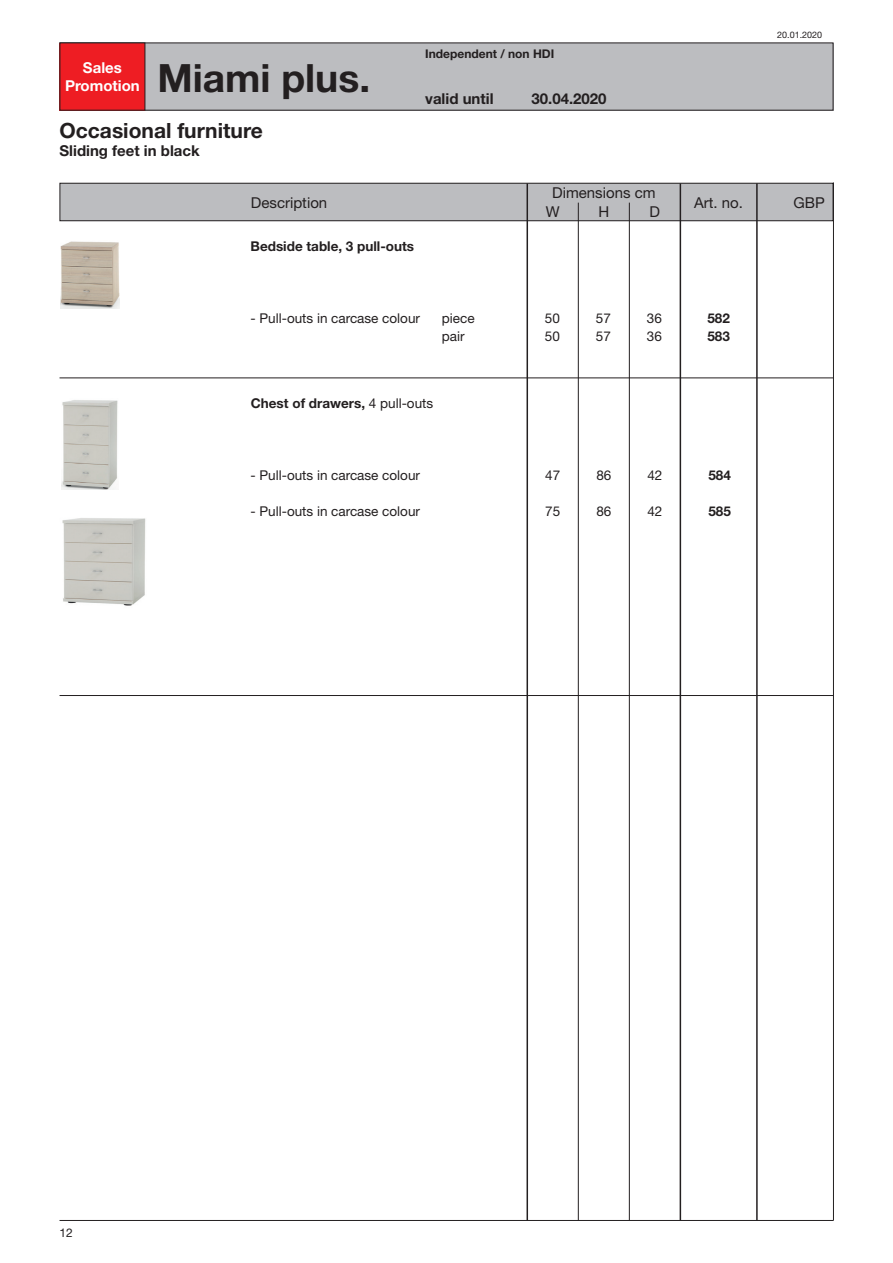
<style>
.page{position:relative;width:893px;height:1263px;background:#fff}
.page>*{position:absolute;margin:0;border:0;box-sizing:border-box;transform-origin:0 0}
.t1{font:700 39px "Helvetica Neue LT";color:#231f20}
.t2{font:700 21px "Helvetica Neue LT";color:#231f20}
.t3{font:700 15px "Helvetica Neue LT";color:#231f20}
.t4{font:15px/19.2px "Helvetica Neue LT";color:#231f20}
.t5{font:700 15px/18px "Helvetica Neue LT";color:#fff;text-align:center}
.t6{font:13.5px/18px "Helvetica Neue LT";color:#231f20}
.t7{font:700 13.5px/18px "Helvetica Neue LT";color:#231f20}
.t8{font:700 12px "Helvetica Neue LT";color:#231f20}
.t9{font:12px "Helvetica Neue LT";color:#231f20}
.t10{font:9px "Helvetica Neue LT";color:#231f20}
.s1{font-weight:400}
</style>
<div class="page">
<div style="left:60px;top:43px;width:773px;height:67px;background:#bcbdc0"></div>
<div style="left:60px;top:43px;width:773px;height:68px;border:1px solid #231f20"></div>
<div style="left:60px;top:183px;width:773px;height:38px;background:#bcbdc0"></div>
<div style="left:60px;top:183px;width:773px;height:38px;border:1px solid #231f20"></div>
<hr style="left:60px;top:1220px;width:773px;height:1px;background:#231f20">
<hr style="left:833px;top:182px;width:1px;height:1038px;background:#231f20">
<hr style="left:756px;top:183px;width:2px;height:1037px;background:#231f20">
<hr style="left:680px;top:183px;width:1px;height:1037px;background:#231f20">
<hr style="left:629px;top:203px;width:1px;height:1017px;background:#231f20">
<hr style="left:578px;top:203px;width:1px;height:1017px;background:#231f20">
<hr style="left:526px;top:183px;width:2px;height:1037px;background:#231f20">
<div style="left:60px;top:43px;width:85px;height:67px;background:#ee1d23"></div>
<img style="left:60px;top:241px;width:60px;height:67px">
<img style="left:62px;top:400px;width:56px;height:89px">
<img style="left:62px;top:518px;width:84px;height:88px">
<hr style="left:60px;top:695px;width:773px;height:1px;background:#231f20">
<hr style="left:60px;top:377px;width:773px;height:1px;background:#231f20">
<p class="t5" style="left:65px;top:59px;width:76px">Sales<br>Promotion</p>
<h2 class="t2" style="left:60px;top:118px;width:205px">Occasional furniture</h2>
<p class="t3" style="left:60px;top:142px;width:142px">Sliding feet in black</p>
<h1 class="t1" style="left:157px;top:54px;width:214px">Miami plus.</h1>
<p class="t8" style="left:425px;top:47px;width:131px">Independent / non HDI</p>
<p class="t3" style="left:425px;top:89px;width:70px">valid until</p>
<p class="t3" style="left:532px;top:89px;width:77px">30.04.2020</p>
<p class="t4" style="left:251px;top:193px;width:78px">Description</p>
<p class="t4" style="left:546px;top:183px;width:111px;text-indent:6px">Dimensions cm<br>W</p>
<p class="t4" style="left:598px;top:202px;width:12px">H</p>
<p class="t4" style="left:650px;top:202px;width:12px">D</p>
<p class="t7" style="left:250px;top:237px;width:165px">Bedside table, 3 pull-outs</p>
<p class="t6" style="left:251px;top:309px;width:171px">- Pull-outs in carcase colour</p>
<p class="t6" style="left:442px;top:309px;width:34px">piece pair</p>
<p class="t7" style="left:251px;top:393px;width:184px">Chest of drawers, <span class="s1">4 pull-outs</span></p>
<p class="t6" style="left:250px;top:466px;width:171px">- Pull-outs in carcase colour</p>
<p class="t6" style="left:250px;top:502px;width:171px">- Pull-outs in carcase colour</p>
<p class="t6" style="left:545px;top:309px;width:17px">50<br>50</p>
<p class="t6" style="left:596px;top:309px;width:17px">57<br>57</p>
<p class="t6" style="left:647px;top:309px;width:17px">36<br>36</p>
<p class="t6" style="left:545px;top:466px;width:17px">47</p>
<p class="t6" style="left:545px;top:502px;width:17px">75</p>
<p class="t6" style="left:596px;top:466px;width:17px">86</p>
<p class="t6" style="left:596px;top:502px;width:17px">86</p>
<p class="t6" style="left:647px;top:466px;width:17px">42</p>
<p class="t6" style="left:647px;top:502px;width:17px">42</p>
<p class="t10" style="left:777px;top:30px;width:47px">20.01.2020</p>
<p class="t4" style="left:694px;top:193px;width:50px">Art. no.</p>
<p class="t4" style="left:794px;top:193px;width:33px">GBP</p>
<p class="t7" style="left:707px;top:309px;width:24px">582<br>583</p>
<p class="t7" style="left:708px;top:465px;width:24px">584</p>
<p class="t7" style="left:708px;top:501px;width:24px">585</p>
<p class="t9" style="left:60px;top:1226px;width:15px">12</p>
</div>
